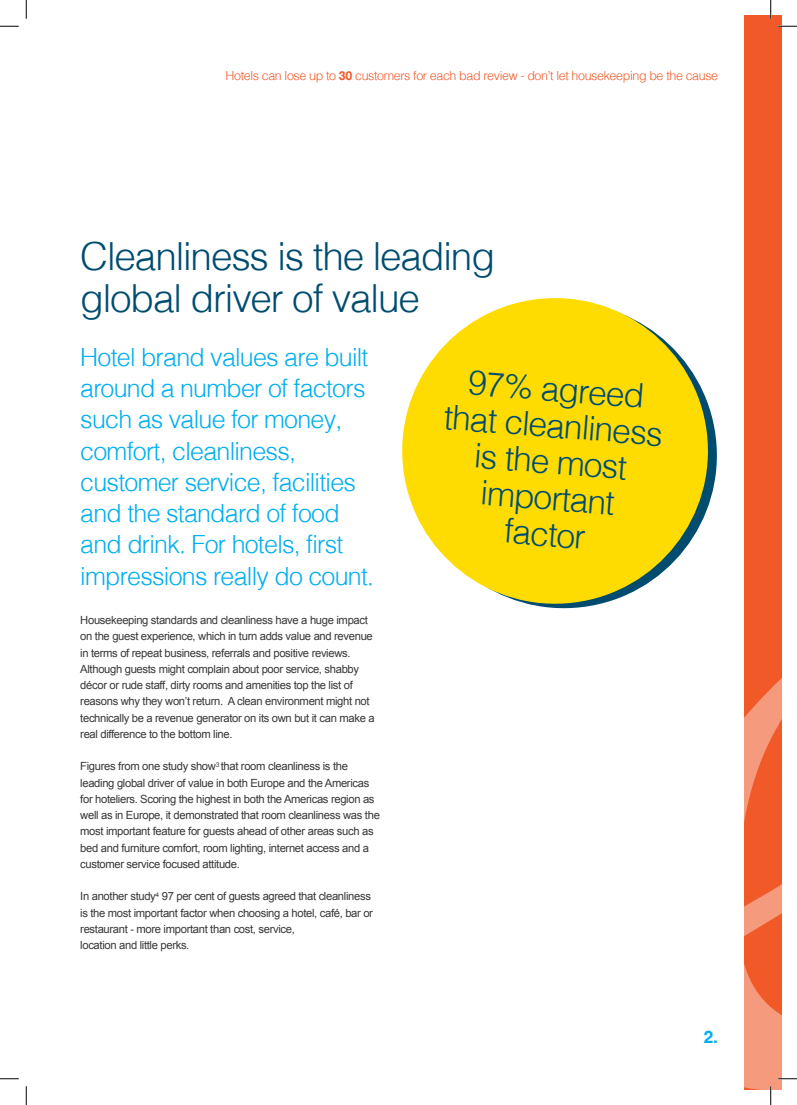
<style>
.page{position:relative;width:797px;height:1105px;background:#fff}
.page>*{position:absolute;margin:0;border:0;box-sizing:border-box;transform-origin:0 0}
.t1{font:300 38.75px/41.2px "Helv";letter-spacing:-.03em;color:#004c6f}
.t2{font:300 33.75px/36.2px "Helv";color:#004c6f;text-align:center}
.t3{font:300 25px/31.2px "Helv";letter-spacing:-.03em;color:#00aeef}
.t4{font:700 17.5px "Helvetica";color:#00aeef}
.t5{font:300 12.5px "Helv";letter-spacing:-.03em;color:#f15929}
.t6{font:11.25px/16.2px "Arial";letter-spacing:-.03em;color:#383839}
.s1{font-family:"Helvetica";font-weight:700}
</style>
<div class="page">
<div style="left:744px;top:16px;width:37px;height:1073px;background:#f15929"></div>
<svg style="left:402px;top:298px;width:315px;height:311px;fill:#ffdc01"></svg>
<svg style="left:0;top:25px;width:19px;height:2px"></svg>
<svg style="left:778px;top:25px;width:19px;height:2px"></svg>
<svg style="left:0;top:1078px;width:19px;height:1px"></svg>
<svg style="left:25px;top:0;width:2px;height:19px"></svg>
<svg style="left:25px;top:1086px;width:2px;height:19px"></svg>
<svg style="left:770px;top:0;width:1px;height:19px"></svg>
<svg style="left:744px;top:463px;width:53px;height:642px"></svg>
<p class="t5" style="left:225px;top:68px;width:494px">Hotels can lose up to <span class="s1">30</span> customers for each bad review - don’t let housekeeping be the cause</p>
<p class="t1" style="left:80px;top:235px;width:416px">Cleanliness is the leading global driver of value</p>
<p class="t3" style="left:80px;top:341px;width:290px">Hotel brand values are built around a number of factors such as value for money, comfort, cleanliness,</p>
<p class="t3" style="left:80px;top:466px;width:277px">customer service, facilities</p>
<p class="t3" style="left:80px;top:497px;width:295px">and the standard of food and drink. For hotels, first impressions really do count.</p>
<p class="t6" style="left:80px;top:612px;width:296px">Housekeeping standards and cleanliness have a huge impact on the guest experience, which in turn adds value and revenue in terms of repeat business, referrals and positive reviews.<br>Although guests might complain about poor service, shabby décor or rude staff, dirty rooms and amenities top the list of reasons why they won’t return. A clean environment might not technically be a revenue generator on its own but it can make a real difference to the bottom line.</p>
<p class="t6" style="left:80px;top:758px;width:301px">Figures from one study show<sup>3</sup> that room cleanliness is the leading global driver of value in both Europe and the Americas for hoteliers. Scoring the highest in both the Americas region as well as in Europe, it demonstrated that room cleanliness was the most important feature for guests ahead of other areas such as bed and furniture comfort, room lighting, internet access and a customer service focused attitude.</p>
<p class="t6" style="left:80px;top:888px;width:294px">In another study<sup>4</sup> 97 per cent of guests agreed that cleanliness is the most important factor when choosing a hotel, café, bar or restaurant - more important than cost, service,</p>
<p class="t6" style="left:80px;top:937px;width:111px">location and little perks.</p>
<p class="t2" style="left:470px;top:362px;width:178px;rotate:5deg">97% agreed</p>
<p class="t2" style="left:446px;top:397px;width:221px;rotate:5deg">that cleanliness is the most important</p>
<p class="t2" style="left:506px;top:511px;width:83px;rotate:5deg">factor</p>
<p class="t4" style="left:704px;top:1026px;width:16px">2.</p>
</div>
